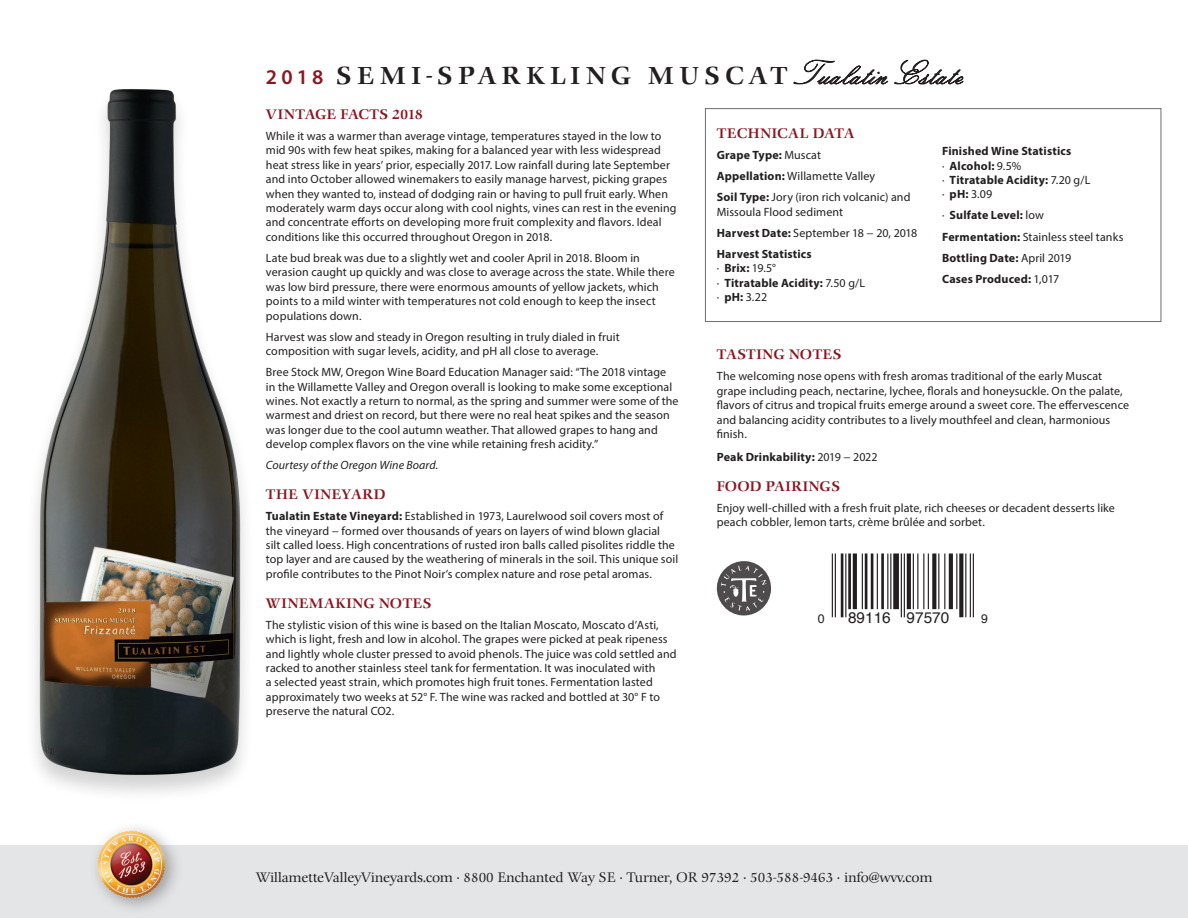
<style>
.page{position:relative;width:1188px;height:918px;background:#fff}
.page>*{position:absolute;margin:0;border:0;box-sizing:border-box;transform-origin:0 0}
.t1{font:500 24px "Comenius Antiqua";letter-spacing:.24em;color:#231f20}
.t2{font:15.3px "Helvetica";color:#231f20}
.t3{font:13.5px "Comenius Antiqua";color:#231f20}
.Body_Text_3{font:500 13.5px "Comenius Antiqua";letter-spacing:.03em;color:#8b1721}
.Body_Text_3-2{font:500 13.5px "Comenius Antiqua";letter-spacing:.055em;color:#8b1721}
.Body_Text_3-3{font:500 13.5px "Comenius Antiqua";color:#8b1721}
.t4{font:12.3px "Helvetica";color:#231f20}
.Body_Text_3-4{font:12px/14.4px "Myriad Pro";letter-spacing:.01em;color:#231f20}
.Body_Text_3-5{font:700 12px "Myriad Pro";letter-spacing:.015em;color:#231f20}
.Body_Text_3-6{font:italic 12px "Myriad Pro";letter-spacing:.01em;color:#231f20}
.s1{font-family:"Myriad Pro";font-weight:600;font-size:21px;color:#8b1721}
.s2{font-family:"Italian Script";font-weight:400;font-size:36px}
.s3{font-weight:700}
.s4{font-weight:400}
</style>
<div class="page">
<div style="left:0;top:845px;width:1188px;height:73px;background:#e4e5e7"></div>
<div style="left:88px;top:821px;width:96px;height:95px;background:#231f20;opacity:.4"></div>
<img style="left:94px;top:827px;width:76px;height:74px">
<svg style="left:716px;top:561px;width:56px;height:54px"></svg>
<hr style="left:832px;top:553px;width:1px;height:64px;background:#231f20">
<hr style="left:835px;top:553px;width:1px;height:64px;background:#231f20">
<hr style="left:841px;top:553px;width:2px;height:64px;background:#231f20">
<hr style="left:845px;top:553px;width:1px;height:64px;background:#231f20">
<hr style="left:848px;top:553px;width:3px;height:56px;background:#231f20">
<svg style="left:853px;top:553px;width:4px;height:56px"></svg>
<hr style="left:862px;top:553px;width:1px;height:56px;background:#231f20">
<hr style="left:865px;top:553px;width:2px;height:56px;background:#231f20">
<hr style="left:871px;top:553px;width:2px;height:56px;background:#231f20">
<hr style="left:877px;top:553px;width:1px;height:56px;background:#231f20">
<hr style="left:881px;top:553px;width:3px;height:56px;background:#231f20">
<hr style="left:887px;top:553px;width:1px;height:56px;background:#231f20">
<hr style="left:890px;top:553px;width:1px;height:56px;background:#231f20">
<div style="left:893px;top:553px;width:6px;height:56px;background:#231f20"></div>
<hr style="left:901px;top:553px;width:1px;height:64px;background:#231f20">
<hr style="left:904px;top:553px;width:1px;height:64px;background:#231f20">
<svg style="left:907px;top:553px;width:4px;height:56px"></svg>
<hr style="left:913px;top:553px;width:1px;height:56px;background:#231f20">
<hr style="left:917px;top:553px;width:1px;height:56px;background:#231f20">
<hr style="left:923px;top:553px;width:1px;height:56px;background:#231f20">
<hr style="left:928px;top:553px;width:1px;height:56px;background:#231f20">
<svg style="left:932px;top:553px;width:4px;height:56px"></svg>
<hr style="left:938px;top:553px;width:1px;height:56px;background:#231f20">
<hr style="left:944px;top:553px;width:1px;height:56px;background:#231f20">
<svg style="left:949px;top:553px;width:4px;height:56px"></svg>
<hr style="left:956px;top:553px;width:1px;height:56px;background:#231f20">
<svg style="left:959px;top:553px;width:4px;height:64px"></svg>
<hr style="left:965px;top:553px;width:1px;height:64px;background:#231f20">
<hr style="left:970px;top:553px;width:1px;height:64px;background:#231f20">
<hr style="left:973px;top:553px;width:1px;height:64px;background:#231f20">
<div style="left:25px;top:87px;width:230px;height:716px;background:#231f20;opacity:.2"></div>
<img style="left:25px;top:87px;width:230px;height:694px">
<div style="left:705px;top:108px;width:456px;height:214px;border:1px solid #6c6d70"></div>
<p class="t1" style="left:266px;top:62px;width:699px"><span class="s1">2018</span> SEMI-SPARKLING MUSCAT<span class="s2">TualatinEstate</span></p>
<p class="Body_Text_3-3" style="left:266px;top:107px;width:158px">VINTAGE FACTS 2018</p>
<p class="Body_Text_3-4" style="left:266px;top:129px;width:412px">While it was a warmer than average vintage, temperatures stayed in the low to mid 90s with few heat spikes, making for a balanced year with less widespread heat stress like in years’ prior, especially 2017. Low rainfall during late September and into October allowed winemakers to easily manage harvest, picking grapes when they wanted to, instead of dodging rain or having to pull fruit early. When moderately warm days occur along with cool nights, vines can rest in the evening and concentrate efforts on developing more fruit complexity and flavors. Ideal conditions like this occurred throughout Oregon in 2018.</p>
<p class="Body_Text_3-4" style="left:266px;top:251px;width:410px">Late bud break was due to a slightly wet and cooler April in 2018. Bloom in verasion caught up quickly and was close to average across the state. While there was low bird pressure, there were enormous amounts of yellow jackets, which points to a mild winter with temperatures not cold enough to keep the insect populations down.</p>
<p class="Body_Text_3-4" style="left:266px;top:329px;width:355px">Harvest was slow and steady in Oregon resulting in truly dialed in fruit composition with sugar levels, acidity, and pH all close to average.</p>
<p class="Body_Text_3-4" style="left:266px;top:365px;width:414px">Bree Stock MW, Oregon Wine Board Education Manager said: “The 2018 vintage in the Willamette Valley and Oregon overall is looking to make some exceptional wines. Not exactly a return to normal, as the spring and summer were some of the warmest and driest on record, but there were no real heat spikes and the season was longer due to the cool autumn weather. That allowed grapes to hang and develop complex flavors on the vine while retaining fresh acidity.”</p>
<p class="Body_Text_3-6" style="left:266px;top:458px;width:174px">Courtesy of the Oregon Wine Board.</p>
<p class="Body_Text_3-2" style="left:266px;top:487px;width:121px">THE VINEYARD</p>
<p class="Body_Text_3-4" style="left:266px;top:509px;width:414px"><span class="s3">Tualatin Estate Vineyard:</span> Established in 1973, Laurelwood soil covers most of the vineyard − formed over thousands of years on layers of wind blown glacial<br>silt called loess. High concentrations of rusted iron balls called pisolites riddle the top layer and are caused by the weathering of minerals in the soil. This unique soil profile contributes to the Pinot Noir’s complex nature and rose petal aromas.</p>
<p class="Body_Text_3-2" style="left:266px;top:595px;width:167px">WINEMAKING NOTES</p>
<p class="Body_Text_3-4" style="left:266px;top:617px;width:412px">The stylistic vision of this wine is based on the Italian Moscato, Moscato d’Asti, which is light, fresh and low in alcohol. The grapes were picked at peak ripeness and lightly whole cluster pressed to avoid phenols. The juice was cold settled and racked to another stainless steel tank for fermentation. It was inoculated with<br>a selected yeast strain, which promotes high fruit tones. Fermentation lasted approximately two weeks at 52° F. The wine was racked and bottled at 30° F to preserve the natural CO2.</p>
<p class="Body_Text_3" style="left:717px;top:125px;width:139px">TECHNICAL DATA</p>
<p class="Body_Text_3-5" style="left:717px;top:147px;width:106px">Grape Type: <span class="s4">Muscat</span></p>
<p class="Body_Text_3-4" style="left:717px;top:169px;width:160px"><span class="s3">Appellation:</span> Willamette Valley</p>
<p class="Body_Text_3-4" style="left:717px;top:190px;width:195px"><span class="s3">Soil Type:</span> Jory (iron rich volcanic) and<br>Missoula Flood sediment</p>
<p class="Body_Text_3-4" style="left:717px;top:225px;width:202px"><span class="s3">Harvest Date:</span> September 18 − 20, 2018</p>
<p class="Body_Text_3-5" style="left:717px;top:246px;width:96px">Harvest Statistics</p>
<p class="Body_Text_3-4" style="left:717px;top:261px;width:61px">∙ <span class="s3">Brix:</span> 19.5°</p>
<p class="Body_Text_3-5" style="left:717px;top:275px;width:150px"><span class="s4">∙</span> Titratable Acidity: <span class="s4">7.50 g/L</span></p>
<p class="Body_Text_3-4" style="left:717px;top:290px;width:52px">∙ <span class="s3">pH:</span> 3.22</p>
<p class="Body_Text_3-5" style="left:942px;top:143px;width:131px">Finished Wine Statistics</p>
<p class="Body_Text_3-5" style="left:942px;top:158px;width:81px"><span class="s4">∙</span> Alcohol: <span class="s4">9.5%</span></p>
<p class="Body_Text_3-5" style="left:942px;top:172px;width:150px"><span class="s4">∙</span> Titratable Acidity: <span class="s4">7.20 g/L</span></p>
<p class="Body_Text_3-4" style="left:942px;top:187px;width:52px">∙ <span class="s3">pH:</span> 3.09</p>
<p class="Body_Text_3-5" style="left:942px;top:208px;width:103px"><span class="s4">∙</span> Sulfate Level: <span class="s4">low</span></p>
<p class="Body_Text_3-4" style="left:942px;top:229px;width:183px"><span class="s3">Fermentation:</span> Stainless steel tanks</p>
<p class="Body_Text_3-5" style="left:942px;top:250px;width:131px">Bottling Date: <span class="s4">April 2019</span></p>
<p class="Body_Text_3-5" style="left:942px;top:271px;width:119px">Cases Produced: <span class="s4">1,017</span></p>
<p class="Body_Text_3" style="left:717px;top:347px;width:126px">TASTING NOTES</p>
<p class="Body_Text_3-4" style="left:717px;top:369px;width:414px">The welcoming nose opens with fresh aromas traditional of the early Muscat grape including peach, nectarine, lychee, florals and honeysuckle. On the palate, flavors of citrus and tropical fruits emerge around a sweet core. The effervescence and balancing acidity contributes to a lively mouthfeel and clean, harmonious finish.</p>
<p class="Body_Text_3-5" style="left:717px;top:449px;width:162px">Peak Drinkability: <span class="s4">2019 − 2022</span></p>
<p class="Body_Text_3" style="left:717px;top:478px;width:125px">FOOD PAIRINGS</p>
<p class="Body_Text_3-4" style="left:717px;top:500px;width:400px">Enjoy well-chilled with a fresh fruit plate, rich cheeses or decadent desserts like peach cobbler, lemon tarts, crème brûlée and sorbet.</p>
<p class="t4" style="left:818px;top:609px;width:8px">0</p>
<p class="t2" style="left:848px;top:606px;width:103px">89116 97570</p>
<p class="t4" style="left:981px;top:609px;width:8px">9</p>
<p class="t3" style="left:256px;top:870px;width:678px">WillametteValleyVineyards.com · 8800 Enchanted Way SE · Turner, OR 97392 · 503-588-9463 · info@wvv.com</p>
</div>
